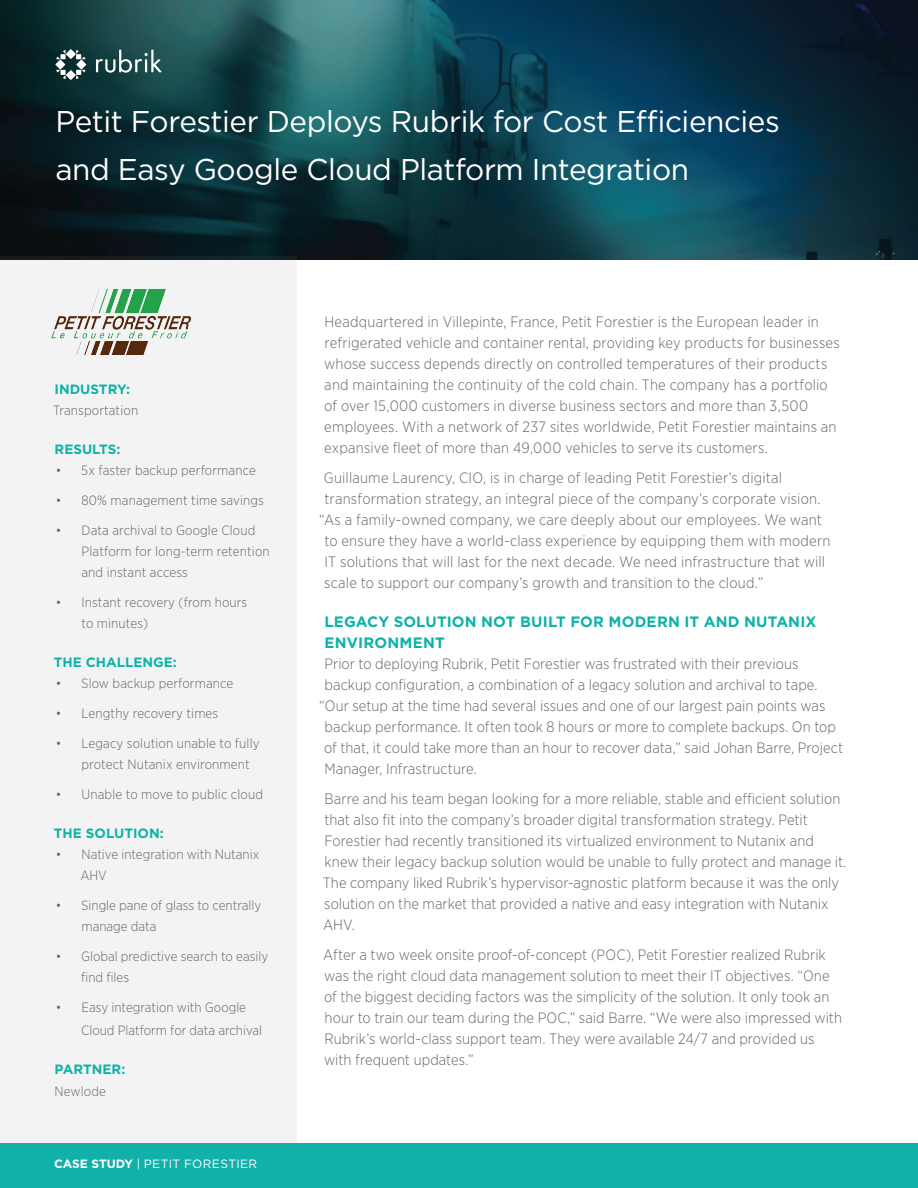
<style>
.page{position:relative;width:918px;height:1188px;background:#fff}
.page>*{position:absolute;margin:0;border:0;box-sizing:border-box;transform-origin:0 0}
.t1{font:30px/48px "Gotham";letter-spacing:-.015em;color:#fff}
.t2{font:300 15px/21px "Gotham Narrow";letter-spacing:.005em;color:#63666a}
.t3{font:700 15px/21px "Gotham";letter-spacing:.01em;color:#0db2a8}
.t4{font:300 13.5px/21px "Gotham Narrow";letter-spacing:.01em;color:#63666a}
.t5{font:700 13.5px "Gotham";color:#0db2a8}
.t6{font:12px "Gotham";letter-spacing:.03em;color:#fff}
.s1{font-weight:700}
</style>
<div class="page">
<img style="left:0;top:0;width:918px;height:259px">
<div style="left:0;top:1143px;width:918px;height:45px;background:#11b1aa"></div>
<svg style="left:66px;top:49px;width:10px;height:10px"></svg>
<svg style="left:66px;top:70px;width:10px;height:10px"></svg>
<svg style="left:76px;top:60px;width:10px;height:9px"></svg>
<svg style="left:56px;top:50px;width:10px;height:9px"></svg>
<svg style="left:76px;top:70px;width:9px;height:9px"></svg>
<svg style="left:56px;top:70px;width:10px;height:9px"></svg>
<svg style="left:76px;top:50px;width:9px;height:9px"></svg>
<svg style="left:55px;top:60px;width:10px;height:9px"></svg>
<svg style="left:96px;top:50px;width:66px;height:23px;background:#4f7273"></svg>
<div style="left:0;top:256px;width:297px;height:892px;background:#f3f3f3"></div>
<img style="left:51px;top:290px;width:140px;height:65px">
<h1 class="t1" style="left:56px;top:97px;width:726px">Petit Forestier Deploys Rubrik for Cost Efficiencies and Easy Google Cloud Platform Integration</h1>
<p class="t5" style="left:55px;top:380px;width:77px">INDUSTRY:</p>
<p class="t4" style="left:53px;top:399px;width:87px">Transportation</p>
<p class="t5" style="left:55px;top:440px;width:67px">RESULTS:</p>
<p class="t4" style="left:56px;top:459px;width:201px">• 5x faster backup performance</p>
<p class="t4" style="left:56px;top:489px;width:210px">• 80% management time savings</p>
<p class="t4" style="left:81px;top:519px;width:190px;text-indent:-25px">• Data archival to Google Cloud<br>Platform for long-term retention and instant access</p>
<p class="t4" style="left:81px;top:591px;width:167px;text-indent:-26px">• Instant recovery (from hours to minutes)</p>
<p class="t5" style="left:54px;top:653px;width:125px">THE CHALLENGE:</p>
<p class="t4" style="left:56px;top:672px;width:179px">• Slow backup performance</p>
<p class="t4" style="left:56px;top:702px;width:164px">• Lengthy recovery times</p>
<p class="t4" style="left:82px;top:732px;width:180px;text-indent:-26px">• Legacy solution unable to fully protect Nutanix environment</p>
<p class="t4" style="left:56px;top:783px;width:209px">• Unable to move to public cloud</p>
<p class="t5" style="left:54px;top:824px;width:111px">THE SOLUTION:</p>
<p class="t4" style="left:80px;top:843px;width:181px;text-indent:-24px">• Native integration with Nutanix<br>AHV</p>
<p class="t4" style="left:82px;top:894px;width:181px;text-indent:-26px">• Single pane of glass to centrally manage data</p>
<p class="t4" style="left:81px;top:945px;width:188px;text-indent:-25px">• Global predictive search to easily find files</p>
<p class="t4" style="left:81px;top:996px;width:183px;line-height:22.5px;text-indent:-25px">• Easy integration with Google<br>Cloud Platform for data archival</p>
<p class="t5" style="left:55px;top:1060px;width:72px">PARTNER:</p>
<p class="t4" style="left:55px;top:1081px;width:53px">Newlode</p>
<p class="t6" style="left:54px;top:1156px;width:205px"><span class="s1">CASE STUDY</span> | PETIT FORESTIER</p>
<p class="t2" style="left:324px;top:311px;width:517px">Headquartered in Villepinte, France, Petit Forestier is the European leader in refrigerated vehicle and container rental, providing key products for businesses whose success depends directly on controlled temperatures of their products and maintaining the continuity of the cold chain. The company has a portfolio of over 15,000 customers in diverse business sectors and more than 3,500 employees. With a network of 237 sites worldwide, Petit Forestier maintains an expansive fleet of more than 49,000 vehicles to serve its customers.</p>
<p class="t2" style="left:324px;top:467px;width:460px">Guillaume Laurency, CIO, is in charge of leading Petit Forestier’s digital</p>
<p class="t2" style="left:324px;top:488px;width:498px">transformation strategy, an integral piece of the company’s corporate vision.</p>
<p class="t2" style="left:319px;top:509px;width:504px">“As a family-owned company, we care deeply about our employees. We want</p>
<p class="t2" style="left:324px;top:530px;width:508px">to ensure they have a world-class experience by equipping them with modern</p>
<p class="t2" style="left:324px;top:551px;width:502px">IT solutions that will last for the next decade. We need infrastructure that will</p>
<p class="t2" style="left:324px;top:572px;width:441px">scale to support our company’s growth and transition to the cloud.”</p>
<p class="t3" style="left:325px;top:611px;width:493px">LEGACY SOLUTION NOT BUILT FOR MODERN IT AND NUTANIX<br>ENVIRONMENT</p>
<p class="t2" style="left:324px;top:653px;width:475px">Prior to deploying Rubrik, Petit Forestier was frustrated with their previous</p>
<p class="t2" style="left:325px;top:674px;width:495px">backup configuration, a combination of a legacy solution and archival to tape.</p>
<p class="t2" style="left:319px;top:695px;width:508px">“Our setup at the time had several issues and one of our largest pain points was</p>
<p class="t2" style="left:325px;top:716px;width:513px">backup performance. It often took 8 hours or more to complete backups. On top</p>
<p class="t2" style="left:324px;top:737px;width:521px">of that, it could take more than an hour to recover data,” said Johan Barre, Project</p>
<p class="t2" style="left:324px;top:758px;width:154px">Manager, Infrastructure.</p>
<p class="t2" style="left:323px;top:788px;width:525px">Barre and his team began looking for a more reliable, stable and efficient solution that also fit into the company’s broader digital transformation strategy. Petit Forestier had recently transitioned its virtualized environment to Nutanix and knew their legacy backup solution would be unable to fully protect and manage it.<br>The company liked Rubrik’s hypervisor-agnostic platform because it was the only solution on the market that provided a native and easy integration with Nutanix AHV.</p>
<p class="t2" style="left:323px;top:944px;width:521px">After a two week onsite proof-of-concept (POC), Petit Forestier realized Rubrik was the right cloud data management solution to meet their IT objectives. “One of the biggest deciding factors was the simplicity of the solution. It only took an hour to train our team during the POC,” said Barre. “We were also impressed with Rubrik’s world-class support team. They were available 24/7 and provided us with frequent updates.”</p>
</div>
